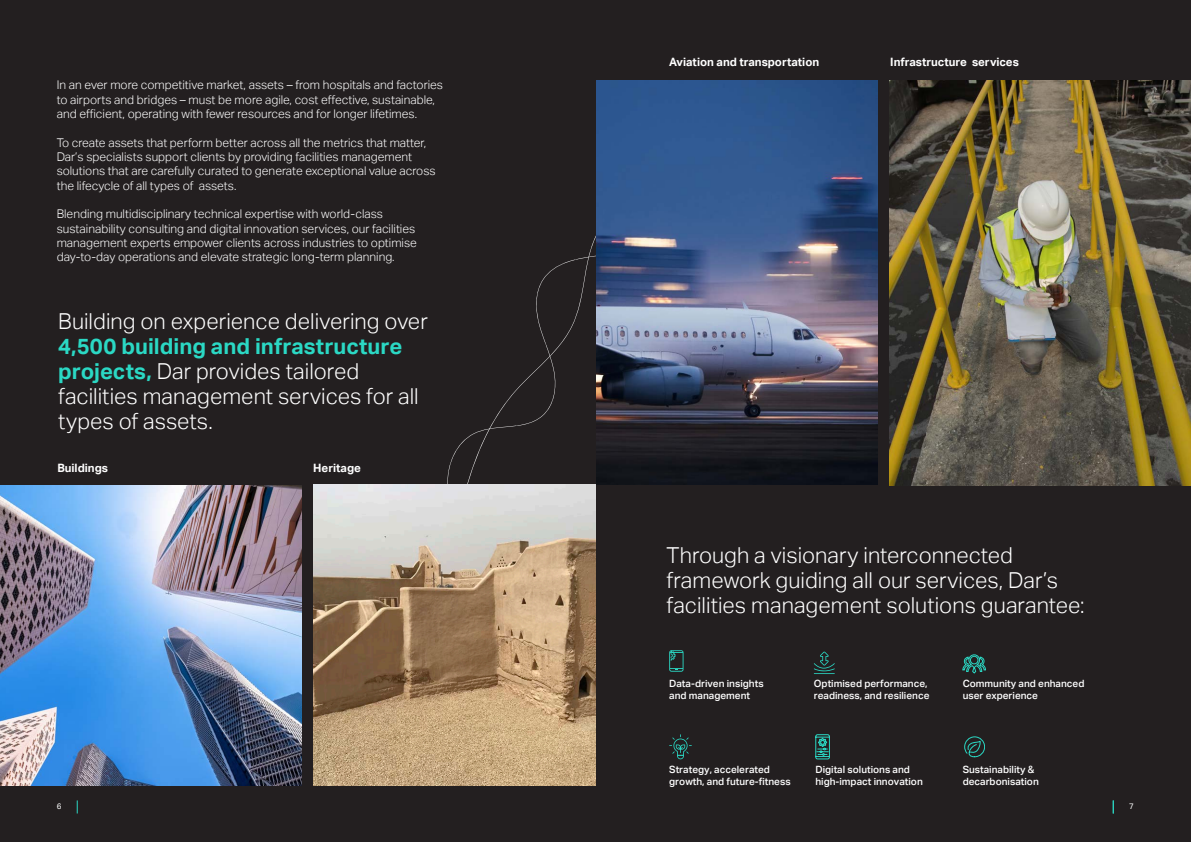
<style>
.page{position:relative;width:1191px;height:842px;background:#231f20}
.page>*{position:absolute;margin:0;border:0;box-sizing:border-box;transform-origin:0 0}
.Body_Text_Bold{font:300 22px/25px "Aktiv Grotesk";color:#fff}
.Body_Text{font:300 12px/14.4px "Aktiv Grotesk";color:#fff}
.Continent{font:700 11.5px "Aktiv Grotesk";color:#fff}
.services{font:500 10px/11.5px "Aktiv Grotesk";color:#fff}
.t1{font:8px "Aktiv Grotesk";color:#fff}
.s1{font-weight:700;color:#2bd8c4}
</style>
<div class="page">
<svg style="left:449px;top:235px;width:147px;height:333px"></svg>
<img style="left:0;top:486px;width:302px;height:299px">
<img style="left:596px;top:81px;width:281px;height:404px">
<img style="left:889px;top:81px;width:302px;height:405px">
<img style="left:313px;top:485px;width:282px;height:300px">
<svg style="left:815px;top:734px;width:14px;height:25px"></svg>
<svg style="left:964px;top:736px;width:21px;height:21px"></svg>
<svg style="left:962px;top:654px;width:24px;height:19px"></svg>
<svg style="left:669px;top:734px;width:23px;height:25px"></svg>
<svg style="left:814px;top:652px;width:20px;height:22px"></svg>
<svg style="left:669px;top:650px;width:14px;height:22px"></svg>
<svg style="left:77px;top:800px;width:1px;height:13px"></svg>
<svg style="left:1113px;top:800px;width:1px;height:13px"></svg>
<p class="Body_Text" style="left:57px;top:78px;width:388px">In an ever more competitive market, assets – from hospitals and factories to airports and bridges – must be more agile, cost effective, sustainable, and efficient, operating with fewer resources and for longer lifetimes.</p>
<p class="Body_Text" style="left:57px;top:135px;width:380px">To create assets that perform better across all the metrics that matter, Dar’s specialists support clients by providing facilities management solutions that are carefully curated to generate exceptional value across the lifecycle of all types of assets.</p>
<p class="Body_Text" style="left:57px;top:207px;width:361px">Blending multidisciplinary technical expertise with world-class sustainability consulting and digital innovation services, our facilities management experts empower clients across industries to optimise day-to-day operations and elevate strategic long-term planning.</p>
<p class="Body_Text_Bold" style="left:58px;top:309px;width:371px">Building on experience delivering over <span class="s1">4,500 building and infrastructure projects,</span> Dar provides tailored facilities management services for all types of assets.</p>
<p class="Continent" style="left:57px;top:461px;width:52px">Buildings</p>
<p class="Continent" style="left:313px;top:461px;width:49px">Heritage</p>
<p class="Continent" style="left:669px;top:55px;width:151px">Aviation and transportation</p>
<p class="Continent" style="left:890px;top:55px;width:130px">Infrastructure services</p>
<p class="Body_Text_Bold" style="left:666px;top:543px;width:419px">Through a visionary interconnected framework guiding all our services, Dar’s facilities management solutions guarantee:</p>
<p class="services" style="left:669px;top:678px;width:96px">Data-driven insights and management</p>
<p class="services" style="left:814px;top:678px;width:117px">Optimised performance, readiness, and resilience</p>
<p class="services" style="left:669px;top:764px;width:123px">Strategy, accelerated growth, and future-fitness</p>
<p class="services" style="left:815px;top:764px;width:109px">Digital solutions and high-impact innovation</p>
<p class="services" style="left:962px;top:678px;width:123px">Community and enhanced user experience</p>
<p class="services" style="left:962px;top:764px;width:78px">Sustainability &amp; decarbonisation</p>
<p class="t1" style="left:57px;top:802px;width:6px">6</p>
<p class="t1" style="left:1129px;top:802px;width:6px">7</p>
</div>
